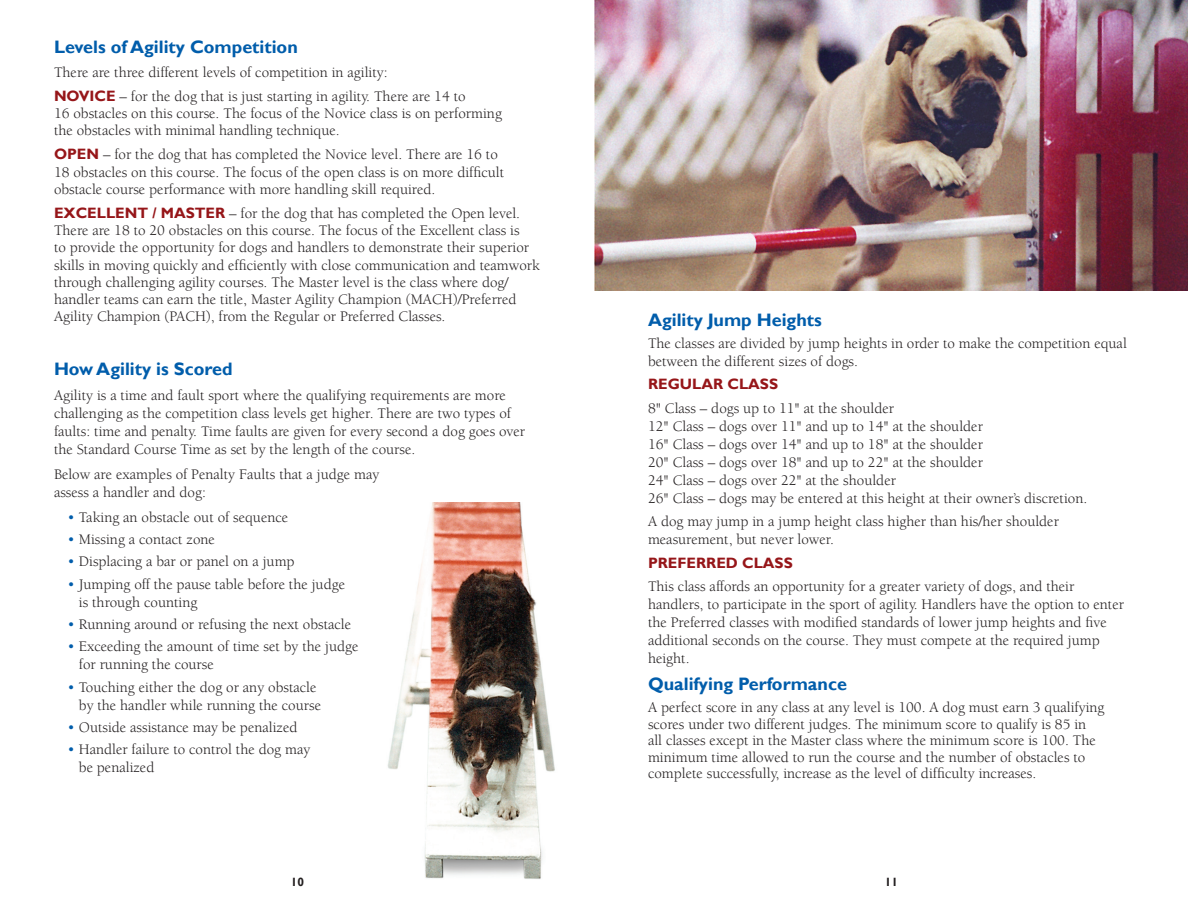
<style>
.page{position:relative;width:1188px;height:918px;background:#fff}
.page>*{position:absolute;margin:0;border:0;box-sizing:border-box;transform-origin:0 0}
.t1{font:700 18px "Gill Sans";color:#015dab}
.t2{font:15px/18px "Berkeley";color:#231f20}
.t3{font:700 15px "Gill Sans";color:#961619}
.t4{font:700 12px "Gill Sans";color:#231f20}
.s1{font-family:"Gill Sans";font-weight:700;color:#961619}
.s2{color:#015dab}
</style>
<div class="page">
<img style="left:387px;top:503px;width:168px;height:376px">
<img style="left:594px;top:0;width:594px;height:291px">
<p class="t1" style="left:54px;top:36px;width:245px">Levels of Agility Competition</p>
<p class="t2" style="left:54px;top:64px;width:335px">There are three different levels of competition in agility:</p>
<p class="t2" style="left:54px;top:88px;width:449px;line-height:17.2px"><span class="s1">NOVICE</span> – for the dog that is just starting in agility. There are 14 to<br>16 obstacles on this course. The focus of the Novice class is on performing the obstacles with minimal handling technique.</p>
<p class="t2" style="left:54px;top:146px;width:452px;line-height:17.2px"><span class="s1">OPEN</span> – for the dog that has completed the Novice level. There are 16 to<br>18 obstacles on this course. The focus of the open class is on more difficult obstacle course performance with more handling skill required.</p>
<p class="t2" style="left:54px;top:205px;width:488px;line-height:17.2px"><span class="s1">EXCELLENT / MASTER</span> – for the dog that has completed the Open level.<br>There are 18 to 20 obstacles on this course. The focus of the Excellent class is<br>to provide the opportunity for dogs and handlers to demonstrate their superior skills in moving quickly and efficiently with close communication and teamwork through challenging agility courses. The Master level is the class where dog/ handler teams can earn the title, Master Agility Champion (MACH)/Preferred Agility Champion (PACH), from the Regular or Preferred Classes.</p>
<p class="t1" style="left:54px;top:359px;width:180px">How Agility is Scored</p>
<p class="t2" style="left:54px;top:387px;width:473px">Agility is a time and fault sport where the qualifying requirements are more challenging as the competition class levels get higher. There are two types of faults: time and penalty. Time faults are given for every second a dog goes over the Standard Course Time as set by the length of the course.</p>
<p class="t2" style="left:54px;top:466px;width:327px">Below are examples of Penalty Faults that a judge may assess a handler and dog:</p>
<p class="t2" style="left:68px;top:508px;width:222px"><span class="s2">•</span> Taking an obstacle out of sequence</p>
<p class="t2" style="left:68px;top:531px;width:149px"><span class="s2">•</span> Missing a contact zone</p>
<p class="t2" style="left:68px;top:553px;width:229px"><span class="s2">•</span> Displacing a bar or panel on a jump</p>
<p class="t2" style="left:79px;top:575px;width:268px;text-indent:-11px"><span class="s2">•</span> Jumping off the pause table before the judge is through counting</p>
<p class="t2" style="left:68px;top:616px;width:285px"><span class="s2">•</span> Running around or refusing the next obstacle</p>
<p class="t2" style="left:79px;top:638px;width:281px;text-indent:-11px"><span class="s2">•</span> Exceeding the amount of time set by the judge for running the course</p>
<p class="t2" style="left:79px;top:678px;width:244px;text-indent:-11px"><span class="s2">•</span> Touching either the dog or any obstacle by the handler while running the course</p>
<p class="t2" style="left:68px;top:719px;width:231px"><span class="s2">•</span> Outside assistance may be penalized</p>
<p class="t2" style="left:79px;top:741px;width:233px;text-indent:-11px"><span class="s2">•</span> Handler failure to control the dog may be penalized</p>
<p class="t1" style="left:648px;top:309px;width:175px">Agility Jump Heights</p>
<p class="t2" style="left:648px;top:335px;width:480px">The classes are divided by jump heights in order to make the competition equal between the different sizes of dogs.</p>
<p class="t3" style="left:648px;top:374px;width:132px">REGULAR CLASS</p>
<p class="t2" style="left:648px;top:400px;width:248px">8" Class – dogs up to 11" at the shoulder</p>
<p class="t2" style="left:648px;top:418px;width:336px">12" Class – dogs over 11" and up to 14" at the shoulder</p>
<p class="t2" style="left:648px;top:436px;width:336px">16" Class – dogs over 14" and up to 18" at the shoulder</p>
<p class="t2" style="left:648px;top:454px;width:336px">20" Class – dogs over 18" and up to 22" at the shoulder</p>
<p class="t2" style="left:648px;top:472px;width:250px">24" Class – dogs over 22" at the shoulder</p>
<p class="t2" style="left:648px;top:490px;width:441px">26" Class – dogs may be entered at this height at their owner’s discretion.</p>
<p class="t2" style="left:648px;top:512px;width:413px">A dog may jump in a jump height class higher than his/her shoulder measurement, but never lower.</p>
<p class="t3" style="left:648px;top:554px;width:146px">PREFERRED CLASS</p>
<p class="t2" style="left:648px;top:577px;width:478px">This class affords an opportunity for a greater variety of dogs, and their handlers, to participate in the sport of agility. Handlers have the option to enter the Preferred classes with modified standards of lower jump heights and five additional seconds on the course. They must compete at the required jump height.</p>
<p class="t1" style="left:648px;top:673px;width:200px">Qualifying Performance</p>
<p class="t2" style="left:648px;top:700px;width:458px;line-height:16.5px">A perfect score in any class at any level is 100. A dog must earn 3 qualifying scores under two different judges. The minimum score to qualify is 85 in<br>all classes except in the Master class where the minimum score is 100. The minimum time allowed to run the course and the number of obstacles to complete successfully, increase as the level of difficulty increases.</p>
<p class="t4" style="left:291px;top:875px;width:15px">10</p>
<p class="t4" style="left:885px;top:875px;width:15px">11</p>
</div>
